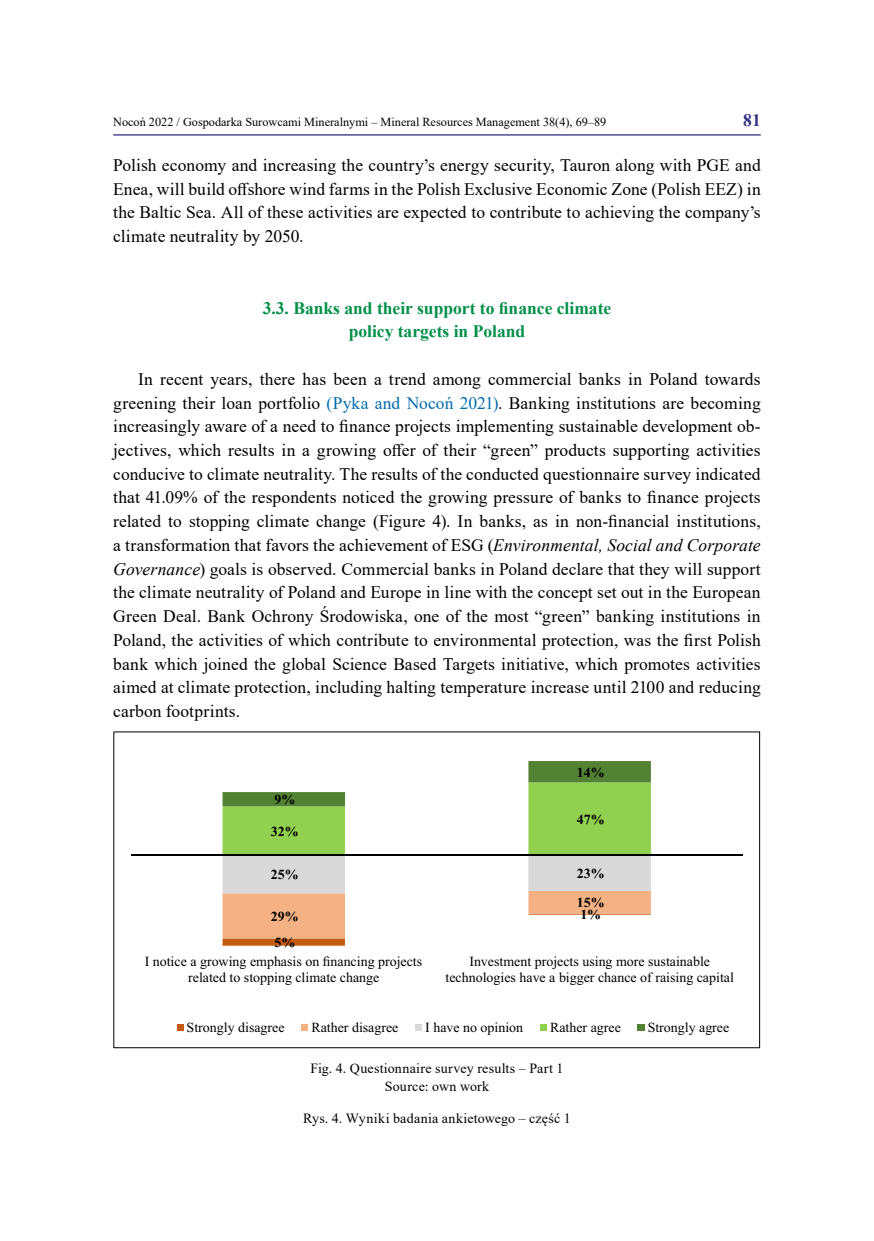
<style>
.page{position:relative;width:874px;height:1241px;background:#fff}
.page>*{position:absolute;margin:0;border:0;box-sizing:border-box;transform-origin:0 0}
.t1{font:17.5px/23.6px "Times New Roman";letter-spacing:.005em;color:#000;text-align:justify}
.t2{font:700 17.5px/23.8px "Times New Roman";color:#008f49;text-align:center}
.t3{font:700 17.5px "Times New Roman";color:#363183}
.t4{font:14px/15.9px "Times New Roman";color:#000;text-align:center}
.t5{font:700 14px "Times New Roman";color:#000}
.t6{font:12.25px "Times New Roman";color:#000}
.s1{color:#006bac}
.s2{font-style:italic}
</style>
<div class="page">
<hr style="left:113px;top:134px;width:647px;height:1px;background:#363183">
<svg style="left:222px;top:761px;width:428px;height:184px"></svg>
<hr style="left:131px;top:854px;width:611px;height:1px;background:#000">
<div style="left:177px;top:1023px;width:6px;height:7px;background:#c55a11"></div>
<div style="left:301px;top:1023px;width:7px;height:7px;background:#f4b183"></div>
<div style="left:415px;top:1023px;width:7px;height:7px;background:#d9d9d9"></div>
<div style="left:540px;top:1023px;width:6px;height:7px;background:#92d050"></div>
<div style="left:637px;top:1023px;width:7px;height:7px;background:#548235"></div>
<p class="t6" style="left:113px;top:113px;width:494px">Nocoń 2022 / Gospodarka Surowcami Mineralnymi – Mineral Resources Management 38(4), 69–89</p>
<p class="t3" style="left:742px;top:107px;width:19px">81</p>
<p class="t1" style="left:113px;top:153px;width:648px">Polish economy and increasing the country’s energy security, Tauron along with PGE and Enea, will build offshore wind farms in the Polish Exclusive Economic Zone (Polish EEZ) in the Baltic Sea. All of these activities are expected to contribute to achieving the company’s climate neutrality by 2050.</p>
<p class="t2" style="left:262px;top:295px;width:350px">3.3. Banks and their support to finance climate policy targets in Poland</p>
<p class="t1" style="left:113px;top:366px;width:648px;text-indent:25px">In recent years, there has been a trend among commercial banks in Poland towards greening their loan portfolio <span class="s1">(Pyka and Nocoń 2021)</span>. Banking institutions are becoming increasingly aware of a need to finance projects implementing sustainable development ob&shy;jectives, which results in a growing offer of their “green” products supporting activities conducive to climate neutrality. The results of the conducted questionnaire survey indicated that 41.09% of the respondents noticed the growing pressure of banks to finance projects related to stopping climate change (Figure 4). In banks, as in non-financial institutions, a transformation that favors the achievement of ESG (<span class="s2">Environmental, Social and Corporate Governance</span>) goals is observed. Commercial banks in Poland declare that they will support the climate neutrality of Poland and Europe in line with the concept set out in the European Green Deal. Bank Ochrony Środowiska, one of the most “green” banking institutions in Poland, the activities of which contribute to environmental protection, was the first Polish bank which joined the global Science Based Targets initiative, which promotes activities aimed at climate protection, including halting temperature increase until 2100 and reducing carbon footprints.</p>
<p class="t5" style="left:274px;top:791px;width:22px">9%</p>
<p class="t5" style="left:271px;top:822px;width:29px">32%</p>
<p class="t5" style="left:576px;top:763px;width:29px">14%</p>
<p class="t5" style="left:576px;top:810px;width:29px">47%</p>
<p class="t5" style="left:271px;top:866px;width:29px">25%</p>
<p class="t5" style="left:576px;top:864px;width:29px">23%</p>
<p class="t5" style="left:576px;top:894px;width:29px">15%</p>
<p class="t5" style="left:271px;top:907px;width:29px">29%</p>
<p class="t5" style="left:580px;top:906px;width:22px">1%</p>
<p class="t5" style="left:274px;top:934px;width:22px">5%</p>
<p class="t4" style="left:145px;top:955px;width:279px">I notice a growing emphasis on financing projects related to stopping climate change</p>
<p class="t4" style="left:445px;top:955px;width:290px">Investment projects using more sustainable technologies have a bigger chance of raising capital</p>
<p class="t4" style="left:186px;top:1020px;width:99px">Strongly disagree</p>
<p class="t4" style="left:311px;top:1020px;width:88px">Rather disagree</p>
<p class="t4" style="left:425px;top:1020px;width:99px">I have no opinion</p>
<p class="t4" style="left:549px;top:1020px;width:72px">Rather agree</p>
<p class="t4" style="left:647px;top:1020px;width:83px">Strongly agree</p>
<p class="t4" style="left:310px;top:1059px;width:254px;line-height:17.5px">Fig. 4. Questionnaire survey results – Part 1<br>Source: own work</p>
<p class="t4" style="left:303px;top:1109px;width:269px">Rys. 4. Wyniki badania ankietowego – część 1</p>
</div>
